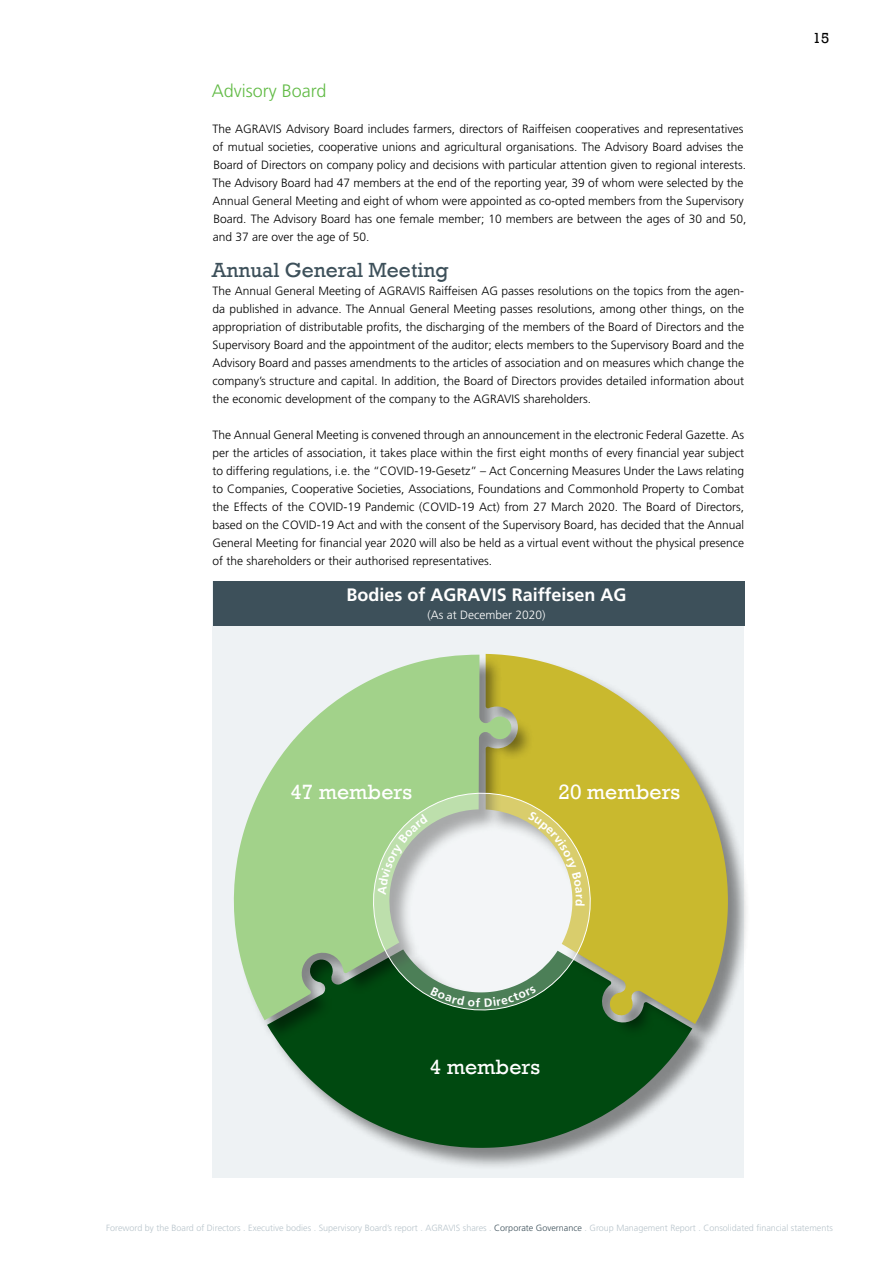
<style>
.page{position:relative;width:893px;height:1263px;background:#fff}
.page>*{position:absolute;margin:0;border:0;box-sizing:border-box;transform-origin:0 0}
.t1{font:21.15px "Rockwell";color:#fff}
.t2{font:21px "Rockwell";color:#3d505a}
.t3{font:700 18px "Frutiger LT Std";color:#fff}
.t4{font:300 18px "Frutiger LT Std";color:#62bb46}
.t5{font:15px "Rockwell";color:#000}
.t6{font:300 12px/18px "Frutiger LT Std";color:#000;text-align:justify}
.t7{font:300 12px "Frutiger LT Std";color:#fff}
.t8{font:300 9px "Frutiger LT Std";color:#b8c4cb}
.s1{color:#3d505a}
</style>
<div class="page">
<div style="left:213px;top:581px;width:531px;height:597px;background:#eef2f4"></div>
<div style="left:213px;top:581px;width:531px;height:45px;background:#3d505a"></div>
<div style="left:269px;top:951px;width:445px;height:220px;background:#000;opacity:.45"></div>
<svg style="left:269px;top:1042px;width:423px;height:106px;fill:#004910"></svg>
<div style="left:486px;top:655px;width:265px;height:390px;background:#000;opacity:.45"></div>
<svg style="left:486px;top:654px;width:242px;height:370px;fill:#c9b92e"></svg>
<div style="left:234px;top:655px;width:300px;height:387px;background:#000;opacity:.45"></div>
<svg style="left:233px;top:655px;width:279px;height:365px;fill:#a2d28a"></svg>
<svg style="left:359px;top:778px;width:246px;height:247px"></svg>
<svg style="left:528px;top:811px;width:57px;height:94px"></svg>
<svg style="left:377px;top:814px;width:51px;height:81px;background:#bcd2b2"></svg>
<svg style="left:430px;top:986px;width:106px;height:21px;background:#5e8b68"></svg>
<h3 class="t4" style="left:212px;top:80px;width:116px">Advisory Board</h3>
<p class="t6" style="left:212px;top:120px;width:535px;text-align:left">The AGRAVIS Advisory Board includes farmers, directors of Raiffeisen cooperatives and representatives of mutual societies, cooperative unions and agricultural organisations. The Advisory Board advises the Board of Directors on company policy and decisions with particular attention given to regional interests.<br>The Advisory Board had 47 members at the end of the reporting year, 39 of whom were selected by the Annual General Meeting and eight of whom were appointed as co-opted members from the Supervisory Board. The Advisory Board has one female member; 10 members are between the ages of 30 and 50, and 37 are over the age of 50.</p>
<h2 class="t2" style="left:212px;top:257px;width:238px">Annual General Meeting</h2>
<p class="t6" style="left:213px;top:282px;width:533px">The Annual General Meeting of AGRAVIS Raiffeisen AG passes resolutions on the topics from the agen&shy;da published in advance. The Annual General Meeting passes resolutions, among other things, on the appropriation of distributable profits, the discharging of the members of the Board of Directors and the Supervisory Board and the appointment of the auditor; elects members to the Supervisory Board and the Advisory Board and passes amendments to the articles of association and on measures which change the company’s structure and capital. In addition, the Board of Directors provides detailed information about the economic development of the company to the AGRAVIS shareholders.</p>
<p class="t6" style="left:213px;top:426px;width:533px">The Annual General Meeting is convened through an announcement in the electronic Federal Gazette. As per the articles of association, it takes place within the first eight months of every financial year subject to differing regulations, i.e. the “COVID-19-Gesetz” – Act Concerning Measures Under the Laws relating to Companies, Cooperative Societies, Associations, Foundations and Commonhold Property to Combat the Effects of the COVID-19 Pandemic (COVID-19 Act) from 27 March 2020. The Board of Directors, based on the COVID-19 Act and with the consent of the Supervisory Board, has decided that the Annual General Meeting for financial year 2020 will also be held as a virtual event without the physical presence of the shareholders or their authorised representatives.</p>
<h3 class="t3" style="left:347px;top:584px;width:281px">Bodies of AGRAVIS Raiffeisen AG</h3>
<p class="t7" style="left:427px;top:608px;width:120px">(As at December 2020)</p>
<h1 class="t1" style="left:290px;top:779px;width:123px">47 members</h1>
<h1 class="t1" style="left:559px;top:779px;width:123px">20 members</h1>
<p class="t5" style="left:813px;top:29px;width:18px">15</p>
<h1 class="t1" style="left:430px;top:1054px;width:112px">4 members</h1>
<p class="t8" style="left:106px;top:1222px;width:728px">Foreword by the Board of Directors . Executive bodies . Supervisory Board’s report . AGRAVIS shares . <span class="s1">Corporate Governance</span> . Group Management Report . Consolidated financial statements</p>
</div>
